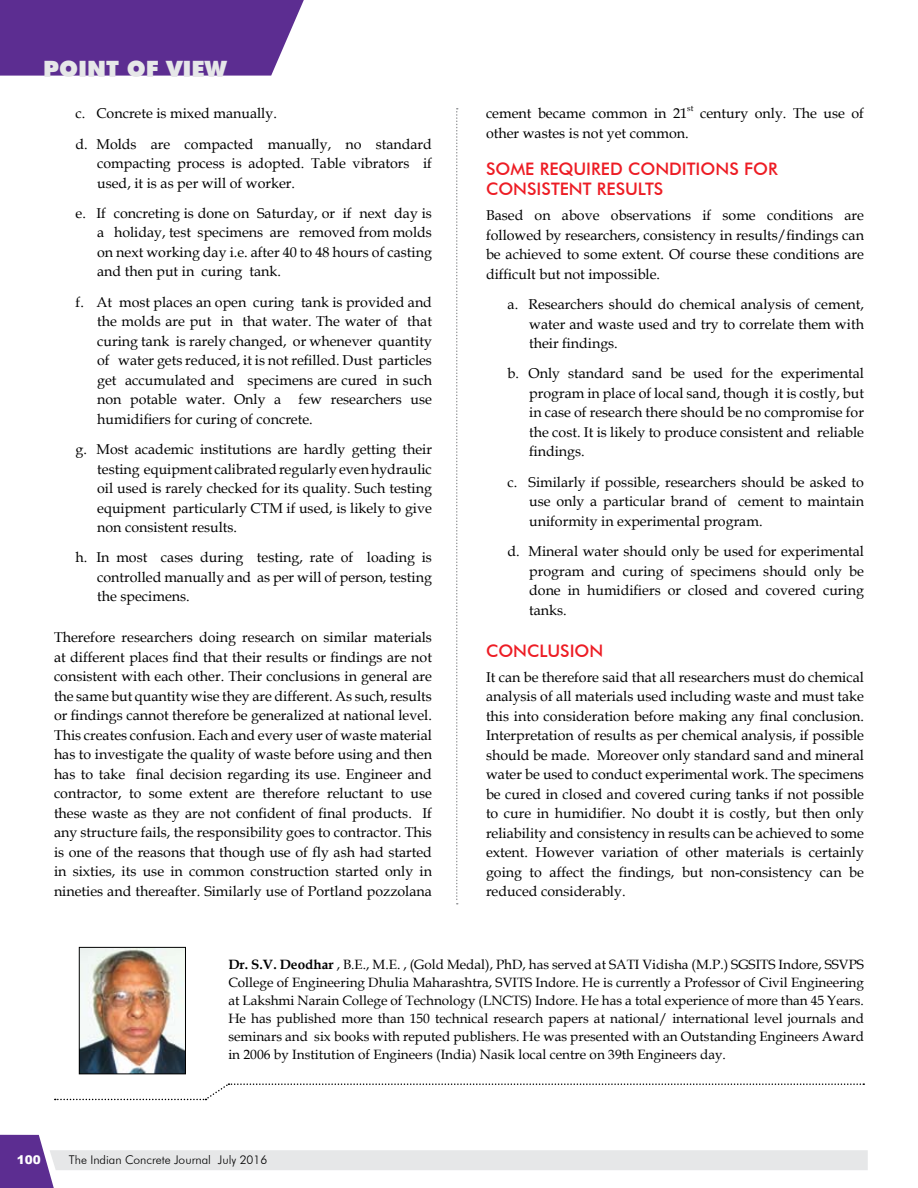
<style>
.page{position:relative;width:918px;height:1188px;background:#fff}
.page>*{position:absolute;margin:0;border:0;box-sizing:border-box;transform-origin:0 0}
.t1{font:900 22.5px "Futura BT";color:#e6e7e8}
.t2{font:500 17.25px/20.7px "Futura BT";color:#ed1c24}
.t3{font:14.25px/19.5px "Book Antiqua";color:#000;text-align:justify}
.t4{font:13.5px/18px "Book Antiqua";color:#000;text-align:justify}
.t5{font:300 12px "Futura BT";color:#000}
.t6{font:900 12px "Arial";color:#fff}
.t7{font:8.25px "Book Antiqua";color:#000}
.s1{font-weight:700}
</style>
<div class="page">
<svg style="left:0;top:1135px;width:868px;height:53px"></svg>
<div style="left:0;top:0;width:304px;height:76px;background:#5c2d91"></div>
<svg style="left:456px;top:108px;width:2px;height:796px"></svg>
<svg style="left:55px;top:1083px;width:809px;height:17px"></svg>
<img style="left:81px;top:949px;width:103px;height:123px">
<div style="left:79px;top:947px;width:107px;height:127px;border:1px solid #000"></div>
<h1 class="t1" style="left:43px;top:55px;width:185px">POINT OF VIEW</h1>
<p class="t3" style="left:97px;top:98px;width:337px;line-height:30.3px">Concrete is mixed manually.<br>Molds are compacted manually, no standard</p>
<p class="t3" style="left:97px;top:153px;width:336px">compacting process is adopted. Table vibrators if used, it is as per will of worker.</p>
<p class="t3" style="left:97px;top:203px;width:337px">If concreting is done on Saturday, or if next day is a holiday, test specimens are removed from molds on next working day i.e. after 40 to 48 hours of casting and then put in curing tank.</p>
<p class="t3" style="left:97px;top:292px;width:337px">At most places an open curing tank is provided and the molds are put in that water. The water of that curing tank is rarely changed, or whenever quantity of water gets reduced, it is not refilled. Dust particles get accumulated and specimens are cured in such non potable water. Only a few researchers use humidifiers for curing of concrete.</p>
<p class="t3" style="left:97px;top:439px;width:337px">Most academic institutions are hardly getting their testing equipment calibrated regularly even hydraulic oil used is rarely checked for its quality. Such testing equipment particularly CTM if used, is likely to give non consistent results.</p>
<p class="t3" style="left:97px;top:547px;width:337px">In most cases during testing, rate of loading is controlled manually and as per will of person, testing the specimens.</p>
<p class="t3" style="left:54px;top:628px;width:380px">Therefore researchers doing research on similar materials at different places find that their results or findings are not consistent with each other. Their conclusions in general are the same but quantity wise they are different. As such, results or findings cannot therefore be generalized at national level.<br>This creates confusion. Each and every user of waste material has to investigate the quality of waste before using and then has to take final decision regarding its use. Engineer and contractor, to some extent are therefore reluctant to use these waste as they are not confident of final products. If any structure fails, the responsibility goes to contractor. This is one of the reasons that though use of fly ash had started in sixties, its use in common construction started only in nineties and thereafter. Similarly use of Portland pozzolana</p>
<p class="t3" style="left:76px;top:98px;width:14px;line-height:30.3px">c. d.</p>
<p class="t3" style="left:76px;top:203px;width:12px">e.</p>
<p class="t3" style="left:76px;top:292px;width:10px">f.</p>
<p class="t3" style="left:76px;top:439px;width:13px">g.</p>
<p class="t3" style="left:76px;top:547px;width:13px">h.</p>
<p class="t3" style="left:486px;top:103px;width:203px">cement became common in 21</p>
<p class="t7" style="left:687px;top:103px;width:8px">st</p>
<p class="t3" style="left:700px;top:103px;width:165px">century only. The use of</p>
<p class="t3" style="left:486px;top:123px;width:204px">other wastes is not yet common.</p>
<p class="t2" style="left:486px;top:158px;width:293px">SOME REQUI RED CONDITIONS FOR<br>CONSISTENT RESULTS</p>
<p class="t3" style="left:486px;top:205px;width:380px">Based on above observations if some conditions are followed by researchers, consistency in results/findings can be achieved to some extent. Of course these conditions are difficult but not impossible.</p>
<p class="t3" style="left:529px;top:294px;width:337px">Researchers should do chemical analysis of cement, water and waste used and try to correlate them with their findings.</p>
<p class="t3" style="left:529px;top:364px;width:337px">Only standard sand be used for the experimental program in place of local sand, though it is costly, but in case of research there should be no compromise for the cost. It is likely to produce consistent and reliable findings.</p>
<p class="t3" style="left:529px;top:472px;width:337px">Similarly if possible, researchers should be asked to use only a particular brand of cement to maintain uniformity in experimental program.</p>
<p class="t3" style="left:529px;top:541px;width:337px">Mineral water should only be used for experimental program and curing of specimens should only be done in humidifiers or closed and covered curing tanks.</p>
<p class="t2" style="left:486px;top:640px;width:119px">CONCLUSION</p>
<p class="t3" style="left:486px;top:667px;width:380px">It can be therefore said that all researchers must do chemical analysis of all materials used including waste and must take this into consideration before making any final conclusion.<br>Interpretation of results as per chemical analysis, if possible should be made. Moreover only standard sand and mineral water be used to conduct experimental work. The specimens be cured in closed and covered curing tanks if not possible to cure in humidifier. No doubt it is costly, but then only reliability and consistency in results can be achieved to some extent. However variation of other materials is certainly going to affect the findings, but non-consistency can be reduced considerably.</p>
<p class="t3" style="left:508px;top:294px;width:12px">a.</p>
<p class="t3" style="left:508px;top:364px;width:13px">b.</p>
<p class="t3" style="left:508px;top:472px;width:11px">c.</p>
<p class="t3" style="left:508px;top:541px;width:14px">d.</p>
<p class="t4" style="left:228px;top:955px;width:637px"><span class="s1">Dr. S.V. Deodhar</span> , B.E., M.E. , (Gold Medal), PhD, has served at SATI Vidisha (M.P.) SGSITS Indore, SSVPS College of Engineering Dhulia Maharashtra, SVITS Indore. He is currently a Professor of Civil Engineering at Lakshmi Narain College of Technology (LNCTS) Indore. He has a total experience of more than 45 Years.<br>He has published more than 150 technical research papers at national/ international level journals and seminars and six books with reputed publishers. He was presented with an Outstanding Engineers Award in 2006 by Institution of Engineers (India) Nasik local centre on 39th Engineers day.</p>
<p class="t6" style="left:17px;top:1151px;width:26px">100</p>
<p class="t5" style="left:69px;top:1152px;width:200px">The Indian Concrete Journal July 2016</p>
</div>
